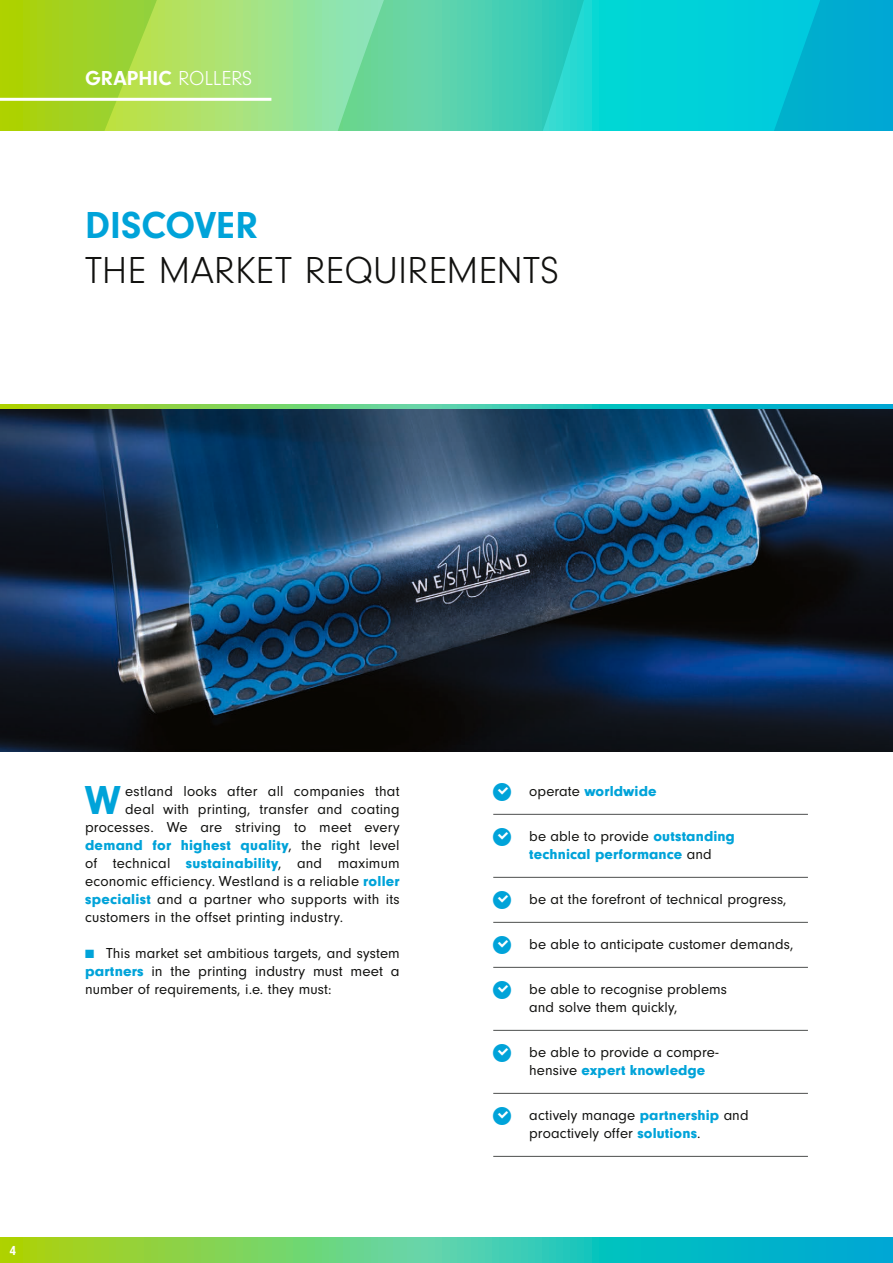
<style>
.page{position:relative;width:893px;height:1263px;background:#fff}
.page>*{position:absolute;margin:0;border:0;box-sizing:border-box;transform-origin:0 0}
.t1{font:700 42px "Neuzeit Gro";color:#00a3d9}
.t2{font:300 39px "Neuzeit Gro";color:#11110f}
.t3{font:700 39px "Neuzeit Gro";letter-spacing:.005em;color:#00a3d9}
.t4{font:700 21px "Neuzeit Gro";letter-spacing:.005em;color:#fff}
.t5{font:15px/18px "Neuzeit Gro";letter-spacing:.01em;color:#11110f}
.t6{font:900 15px/18px "Neuzeit Gro";letter-spacing:.01em;color:#00a3d9}
.t7{font:700 13.5px "Neuzeit Gro";color:#fff}
.s1{font-weight:300}
.s2{font-weight:400;color:#11110f}
.s3{font-weight:900;color:#00a3d9}
.s4{color:#00a3d9}
</style>
<div class="page">
<svg style="left:0;top:1237px;width:893px;height:26px;background:#4bc88d"></svg>
<svg style="left:0;top:405px;width:893px;height:4px;background:#4bc88d"></svg>
<svg style="left:0;top:0;width:893px;height:130px;background:#55d19b"></svg>
<img style="left:0;top:409px;width:893px;height:342px">
<hr style="left:493px;top:814px;width:315px;height:1px;background:#4d4f4e">
<hr style="left:493px;top:877px;width:315px;height:1px;background:#4d4f4e">
<hr style="left:493px;top:922px;width:315px;height:1px;background:#4d4f4e">
<hr style="left:493px;top:967px;width:315px;height:1px;background:#4d4f4e">
<hr style="left:493px;top:1030px;width:315px;height:1px;background:#4d4f4e">
<hr style="left:493px;top:1093px;width:315px;height:1px;background:#4d4f4e">
<hr style="left:493px;top:1156px;width:315px;height:1px;background:#4d4f4e">
<hr style="left:0;top:98px;width:271px;height:3px;background:#fff">
<h3 class="t4" style="left:85px;top:66px;width:169px">GRAPHIC <span class="s1">ROLLERS</span></h3>
<h2 class="t3" style="left:85px;top:203px;width:175px">DISCOVER</h2>
<h2 class="t2" style="left:85px;top:250px;width:475px">THE MARKET REQUIREMENTS</h2>
<h1 class="t1" style="left:85px;top:777px;width:37px">W</h1>
<p class="t5" style="left:125px;top:782px;width:276px">estland looks after all companies that</p>
<p class="t5" style="left:125px;top:800px;width:276px">deal with printing, transfer and coating</p>
<p class="t5" style="left:85px;top:818px;width:316px">processes. We are striving to meet every</p>
<p class="t6" style="left:85px;top:836px;width:316px">demand for highest quality<span class="s2">, the right level</span></p>
<p class="t5" style="left:85px;top:854px;width:316px">of technical <span class="s3">sustainability</span>, and maximum</p>
<p class="t5" style="left:85px;top:872px;width:316px">economic efficiency. Westland is a reliable <span class="s3">roller</span></p>
<p class="t5" style="left:85px;top:890px;width:316px"><span class="s3">specialist</span> and a partner who supports with its</p>
<p class="t5" style="left:85px;top:908px;width:260px">customers in the offset printing industry.</p>
<p class="t5" style="left:85px;top:944px;width:316px;text-align:justify"><span class="s4">■</span> This market set ambitious targets, and system <span class="s3">partners</span> in the printing industry must meet a number of requirements, i.e. they must:</p>
<p class="t7" style="left:9px;top:1243px;width:8px">4</p>
<p class="t6" style="left:529px;top:782px;width:129px"><span class="s2">operate</span> worldwide</p>
<p class="t6" style="left:529px;top:827px;width:207px"><span class="s2">be able to provide</span> outstanding technical performance <span class="s2">and</span></p>
<p class="t5" style="left:529px;top:890px;width:259px">be at the forefront of technical progress,</p>
<p class="t5" style="left:529px;top:935px;width:266px">be able to anticipate customer demands,</p>
<p class="t5" style="left:529px;top:980px;width:199px">be able to recognise problems and solve them quickly,</p>
<p class="t5" style="left:529px;top:1043px;width:191px">be able to provide a compre&shy;hensive <span class="s3">expert knowledge</span></p>
<p class="t5" style="left:529px;top:1106px;width:221px">actively manage <span class="s3">partnership</span> and proactively offer <span class="s3">solutions</span>.</p>
</div>
